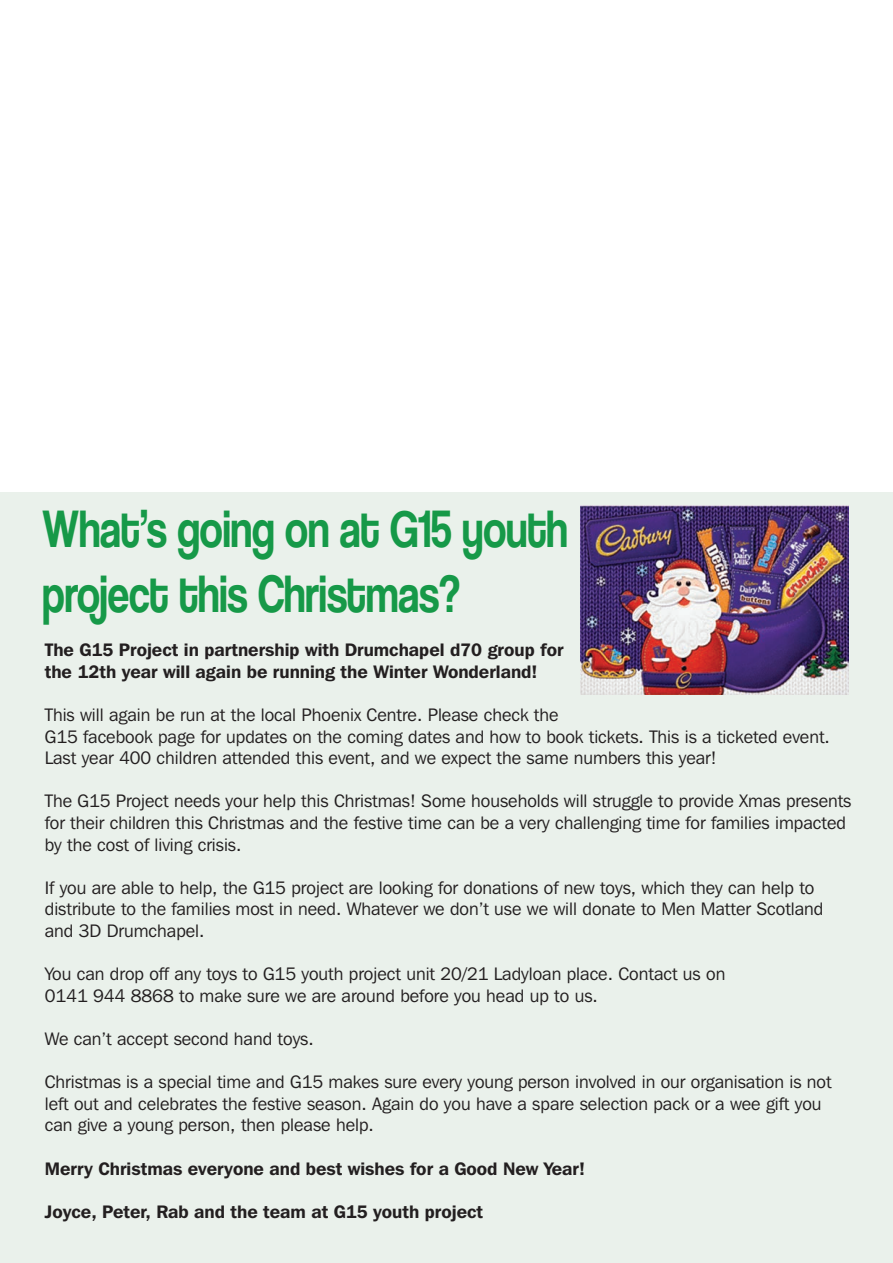
<style>
.page{position:relative;width:893px;height:1263px;background:#fff}
.page>*{position:absolute;margin:0;border:0;box-sizing:border-box;transform-origin:0 0}
.t1{font:54.15px/64.9px "Coolvetica Rg";color:#169948;scale:.79 1}
.t2{font:18px/21.6px "Franklin Gothic IT Cby BT";color:#231f20}
.t3{font:600 18px/21.6px "Franklin Gothic IT Cby BT";color:#231f20}
</style>
<div class="page">
<div style="left:0;top:492px;width:893px;height:771px;background:#eaf1eb"></div>
<img style="left:581px;top:506px;width:267px;height:188px">
<h1 class="t1" style="left:43px;top:496px;width:666px">What’s going on at G15 youth project this Christmas?</h1>
<p class="t3" style="left:45px;top:639px;width:520px">The G15 Project in partnership with Drumchapel d70 group for the 12th year will again be running the Winter Wonderland!</p>
<p class="t2" style="left:45px;top:703px;width:787px">This will again be run at the local Phoenix Centre. Please check the<br>G15 facebook page for updates on the coming dates and how to book tickets. This is a ticketed event.<br>Last year 400 children attended this event, and we expect the same numbers this year!</p>
<p class="t2" style="left:45px;top:790px;width:808px">The G15 Project needs your help this Christmas! Some households will struggle to provide Xmas presents for their children this Christmas and the festive time can be a very challenging time for families impacted by the cost of living crisis.</p>
<p class="t2" style="left:45px;top:876px;width:780px">If you are able to help, the G15 project are looking for donations of new toys, which they can help to distribute to the families most in need. Whatever we don’t use we will donate to Men Matter Scotland and 3D Drumchapel.</p>
<p class="t2" style="left:45px;top:963px;width:682px">You can drop off any toys to G15 youth project unit 20/21 Ladyloan place. Contact us on<br>0141 944 8868 to make sure we are around before you head up to us.</p>
<p class="t2" style="left:45px;top:1027px;width:271px">We can’t accept second hand toys.</p>
<p class="t2" style="left:45px;top:1071px;width:788px">Christmas is a special time and G15 makes sure every young person involved in our organisation is not left out and celebrates the festive season. Again do you have a spare selection pack or a wee gift you can give a young person, then please help.</p>
<p class="t3" style="left:45px;top:1157px;width:542px">Merry Christmas everyone and best wishes for a Good New Year!</p>
<p class="t3" style="left:45px;top:1200px;width:440px">Joyce, Peter, Rab and the team at G15 youth project</p>
</div>
